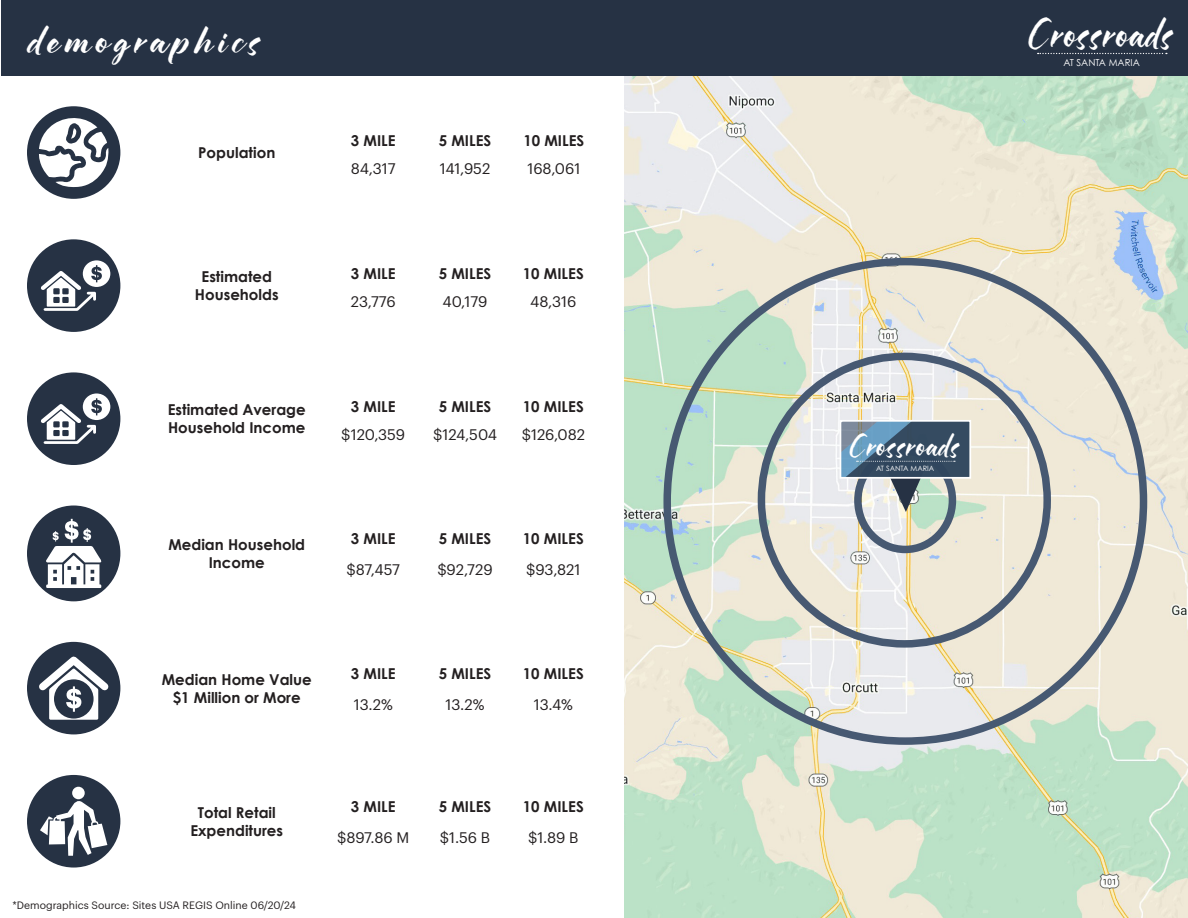
<style>
.page{position:relative;width:1188px;height:918px;background:#fff}
.page>*{position:absolute;margin:0;border:0;box-sizing:border-box;transform-origin:0 0}
.t1{font:32.55px "Hello Bloomie Script";letter-spacing:.04em;color:#fff;scale:.89 1}
.t2{font:30px "Hello Bloomie Script";letter-spacing:.16em;color:#fff}
.t3{font:24.75px "Hello Bloomie Script";letter-spacing:.04em;color:#fff;scale:.89 1}
.t4{font:700 15px/18px "Century Gothic";color:#231f20}
.t5{font:15px "Graphik";letter-spacing:-.005em;color:#231f20}
.t6{font:10.5px "Graphik";color:#231f20}
.t7{font:9.6px "Century Gothic Pro";color:#fff}
.t8{font:7.35px "Century Gothic Pro";color:#fff}
</style>
<div class="page">
<img style="left:624px;top:76px;width:564px;height:842px">
<div style="left:27px;top:106px;width:93px;height:93px;background:#263244;border-radius:50%"></div>
<svg style="left:38px;top:114px;width:71px;height:74px"></svg>
<div style="left:27px;top:775px;width:93px;height:93px;background:#263244;border-radius:50%"></div>
<div style="left:72px;top:787px;width:13px;height:12px;background:#fff;border-radius:50%"></div>
<svg style="left:40px;top:799px;width:67px;height:57px"></svg>
<div style="left:27px;top:372px;width:93px;height:93px;background:#263244;border-radius:50%"></div>
<div style="left:83px;top:393px;width:27px;height:27px;background:#fff;border-radius:50%"></div>
<svg style="left:41px;top:398px;width:61px;height:46px"></svg>
<div style="left:27px;top:239px;width:93px;height:93px;background:#263244;border-radius:50%"></div>
<div style="left:83px;top:260px;width:27px;height:27px;background:#fff;border-radius:50%"></div>
<svg style="left:41px;top:265px;width:61px;height:46px"></svg>
<div style="left:27px;top:642px;width:93px;height:92px;background:#263244;border-radius:50%"></div>
<svg style="left:39px;top:656px;width:70px;height:64px"></svg>
<div style="left:27px;top:506px;width:93px;height:95px;background:#263244;border-radius:50%"></div>
<svg style="left:46px;top:519px;width:56px;height:69px"></svg>
<div style="left:758px;top:353px;width:293px;height:295px;border:8px solid #475972;border-radius:50%"></div>
<div style="left:854px;top:448px;width:102px;height:105px;border:8px solid #475972;border-radius:50%"></div>
<svg style="left:840px;top:421px;width:130px;height:91px;background:#768a97"></svg>
<div style="left:1px;top:0;width:1187px;height:76px;background:#263244"></div>
<svg style="left:1038px;top:53px;width:129px;height:1px"></svg>
<p class="t2" style="left:28px;top:24px;width:234px">DEMOGRAPHICS</p>
<p class="t4" style="left:198px;top:143px;width:79px">Population</p>
<p class="t4" style="left:202px;top:267px;width:72px">Estimated</p>
<p class="t4" style="left:195px;top:285px;width:85px">Households</p>
<p class="t4" style="left:351px;top:131px;width:46px">3 MILE</p>
<p class="t4" style="left:439px;top:131px;width:54px">5 MILES</p>
<p class="t4" style="left:523px;top:131px;width:62px">10 MILES</p>
<p class="t5" style="left:351px;top:158px;width:46px">84,317</p>
<p class="t5" style="left:440px;top:158px;width:52px">141,952</p>
<p class="t5" style="left:528px;top:158px;width:54px">168,061</p>
<p class="t4" style="left:351px;top:264px;width:46px">3 MILE</p>
<p class="t4" style="left:439px;top:264px;width:54px">5 MILES</p>
<p class="t4" style="left:523px;top:264px;width:62px">10 MILES</p>
<p class="t5" style="left:351px;top:290px;width:47px">23,776</p>
<p class="t5" style="left:443px;top:290px;width:46px">40,179</p>
<p class="t5" style="left:530px;top:290px;width:48px">48,316</p>
<p class="t4" style="left:168px;top:400px;width:140px">Estimated Average<br>Household Income</p>
<p class="t4" style="left:351px;top:397px;width:46px">3 MILE</p>
<p class="t4" style="left:439px;top:397px;width:54px">5 MILES</p>
<p class="t4" style="left:523px;top:397px;width:62px">10 MILES</p>
<p class="t5" style="left:341px;top:423px;width:65px">$120,359</p>
<p class="t5" style="left:433px;top:423px;width:66px">$124,504</p>
<p class="t5" style="left:522px;top:423px;width:65px">$126,082</p>
<p class="t4" style="left:168px;top:535px;width:138px">Median Household</p>
<p class="t4" style="left:209px;top:553px;width:58px">Income</p>
<p class="t4" style="left:351px;top:529px;width:46px">3 MILE</p>
<p class="t4" style="left:439px;top:529px;width:54px">5 MILES</p>
<p class="t4" style="left:523px;top:529px;width:62px">10 MILES</p>
<p class="t5" style="left:347px;top:558px;width:55px">$87,457</p>
<p class="t5" style="left:437px;top:558px;width:57px">$92,729</p>
<p class="t5" style="left:526px;top:558px;width:56px">$93,821</p>
<p class="t4" style="left:162px;top:669px;width:152px">Median Home Value</p>
<p class="t4" style="left:173px;top:687px;width:129px">$1 Million or More</p>
<p class="t4" style="left:351px;top:664px;width:46px">3 MILE</p>
<p class="t4" style="left:439px;top:664px;width:54px">5 MILES</p>
<p class="t4" style="left:523px;top:664px;width:62px">10 MILES</p>
<p class="t5" style="left:354px;top:693px;width:41px">13.2%</p>
<p class="t5" style="left:446px;top:693px;width:41px">13.2%</p>
<p class="t5" style="left:534px;top:693px;width:41px">13.4%</p>
<p class="t4" style="left:198px;top:803px;width:79px">Total Retail</p>
<p class="t4" style="left:190px;top:821px;width:94px">Expenditures</p>
<p class="t6" style="left:12px;top:897px;width:285px">*Demographics Source: Sites USA REGIS Online 06/20/24</p>
<p class="t4" style="left:351px;top:797px;width:46px">3 MILE</p>
<p class="t4" style="left:439px;top:797px;width:54px">5 MILES</p>
<p class="t4" style="left:523px;top:797px;width:62px">10 MILES</p>
<p class="t5" style="left:337px;top:826px;width:74px">$897.86 M</p>
<p class="t5" style="left:440px;top:826px;width:52px">$1.56 B</p>
<p class="t5" style="left:528px;top:826px;width:52px">$1.89 B</p>
<h1 class="t1" style="left:1028px;top:15px;width:164px">C ROSSROADS</h1>
<p class="t7" style="left:1063px;top:57px;width:78px">AT SANTA MARIA</p>
<p class="t3" style="left:849px;top:432px;width:125px">C ROSSROADS</p>
<p class="t8" style="left:876px;top:464px;width:60px">AT SANTA MARIA</p>
</div>
